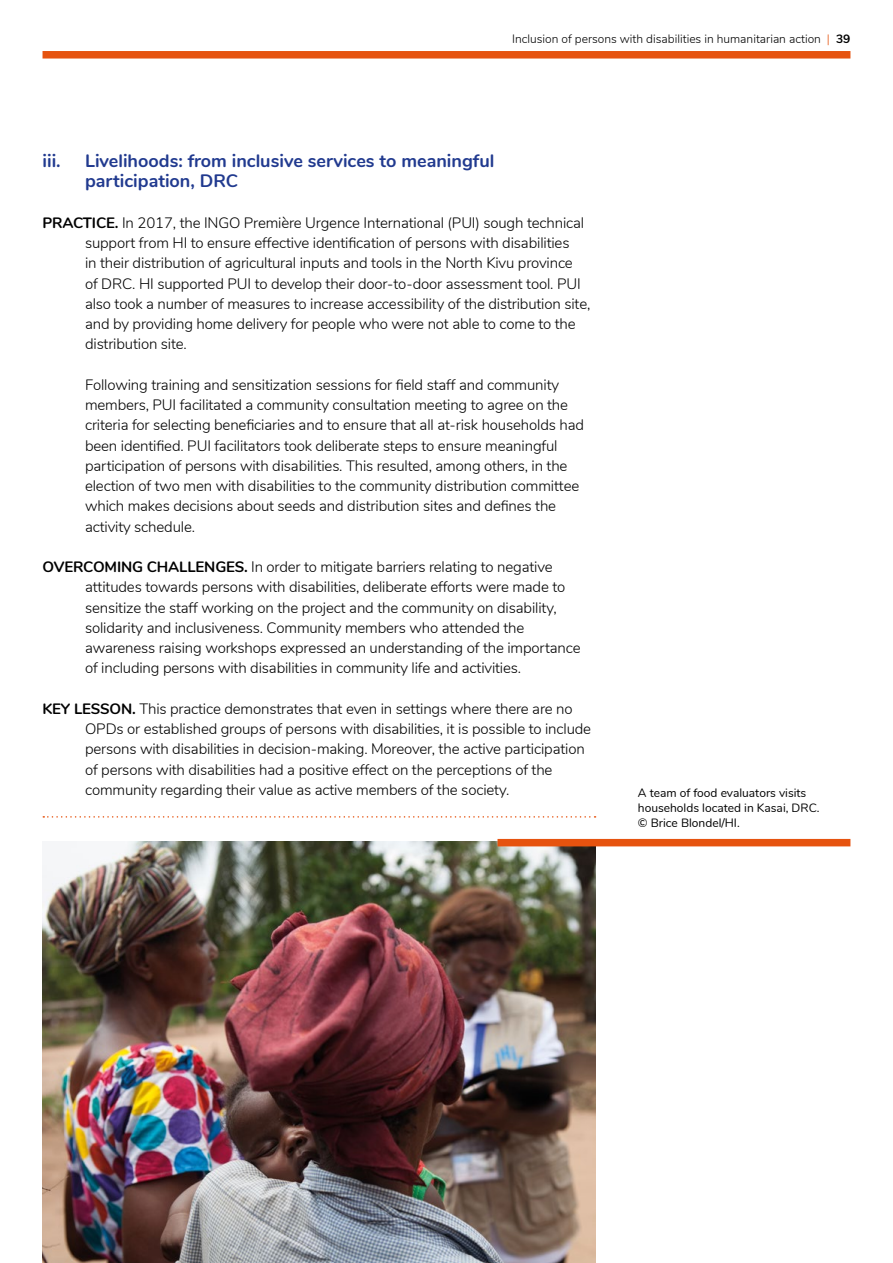
<style>
.page{position:relative;width:893px;height:1263px;background:#fff}
.page>*{position:absolute;margin:0;border:0;box-sizing:border-box;transform-origin:0 0}
.t1{font:700 18px/20.2px "Nunito";color:#213a8f}
.t2{font:300 15px/20.2px "Nunito";letter-spacing:-.01em;color:#000}
.t3{font:12px/15px "Nunito";color:#000}
.t4{font:300 12px "Nunito";color:#000}
.s1{color:#e6530f}
.s2{font-weight:700}
</style>
<div class="page">
<div style="left:43px;top:51px;width:807px;height:8px;background:#e6530f"></div>
<svg style="left:43px;top:816px;width:553px;height:2px"></svg>
<img style="left:43px;top:842px;width:552px;height:421px">
<div style="left:497px;top:839px;width:353px;height:7px;background:#e6530f"></div>
<p class="t4" style="left:512px;top:30px;width:340px">Inclusion of persons with disabilities in humanitarian action <span class="s1">|</span> <span class="s2">39</span></p>
<h4 class="t1" style="left:43px;top:150px;width:20px">iii.</h4>
<h4 class="t1" style="left:85px;top:150px;width:411px">Livelihoods: from inclusive services to meaningful participation, DRC</h4>
<h5 class="t2" style="left:43px;top:212px;width:543px"><span class="s2">PRACTICE.</span> In 2017, the INGO Première Urgence International (PUI) sough technical</h5>
<p class="t2" style="left:85px;top:232px;width:507px">support from HI to ensure effective identification of persons with disabilities<br>in their distribution of agricultural inputs and tools in the North Kivu province<br>of DRC. HI supported PUI to develop their door-to-door assessment tool. PUI also took a number of measures to increase accessibility of the distribution site, and by providing home delivery for people who were not able to come to the distribution site.</p>
<p class="t2" style="left:85px;top:374px;width:500px">Following training and sensitization sessions for field staff and community members, PUI facilitated a community consultation meeting to agree on the criteria for selecting beneficiaries and to ensure that all at-risk households had been identified. PUI facilitators took deliberate steps to ensure meaningful participation of persons with disabilities. This resulted, among others, in the election of two men with disabilities to the community distribution committee which makes decisions about seeds and distribution sites and defines the activity schedule.</p>
<h5 class="t2" style="left:43px;top:556px;width:512px"><span class="s2">OVERCOMING CHALLENGES.</span> In order to mitigate barriers relating to negative</h5>
<p class="t2" style="left:85px;top:576px;width:497px">attitudes towards persons with disabilities, deliberate efforts were made to sensitize the staff working on the project and the community on disability, solidarity and inclusiveness. Community members who attended the awareness raising workshops expressed an understanding of the importance of including persons with disabilities in community life and activities.</p>
<h5 class="t2" style="left:43px;top:698px;width:532px"><span class="s2">KEY LESSON.</span> This practice demonstrates that even in settings where there are no</h5>
<p class="t2" style="left:85px;top:718px;width:508px">OPDs or established groups of persons with disabilities, it is possible to include persons with disabilities in decision-making. Moreover, the active participation of persons with disabilities had a positive effect on the perceptions of the community regarding their value as active members of the society.</p>
<p class="t3" style="left:638px;top:785px;width:183px">A team of food evaluators visits households located in Kasai, DRC. © Brice Blondel/HI.</p>
</div>
